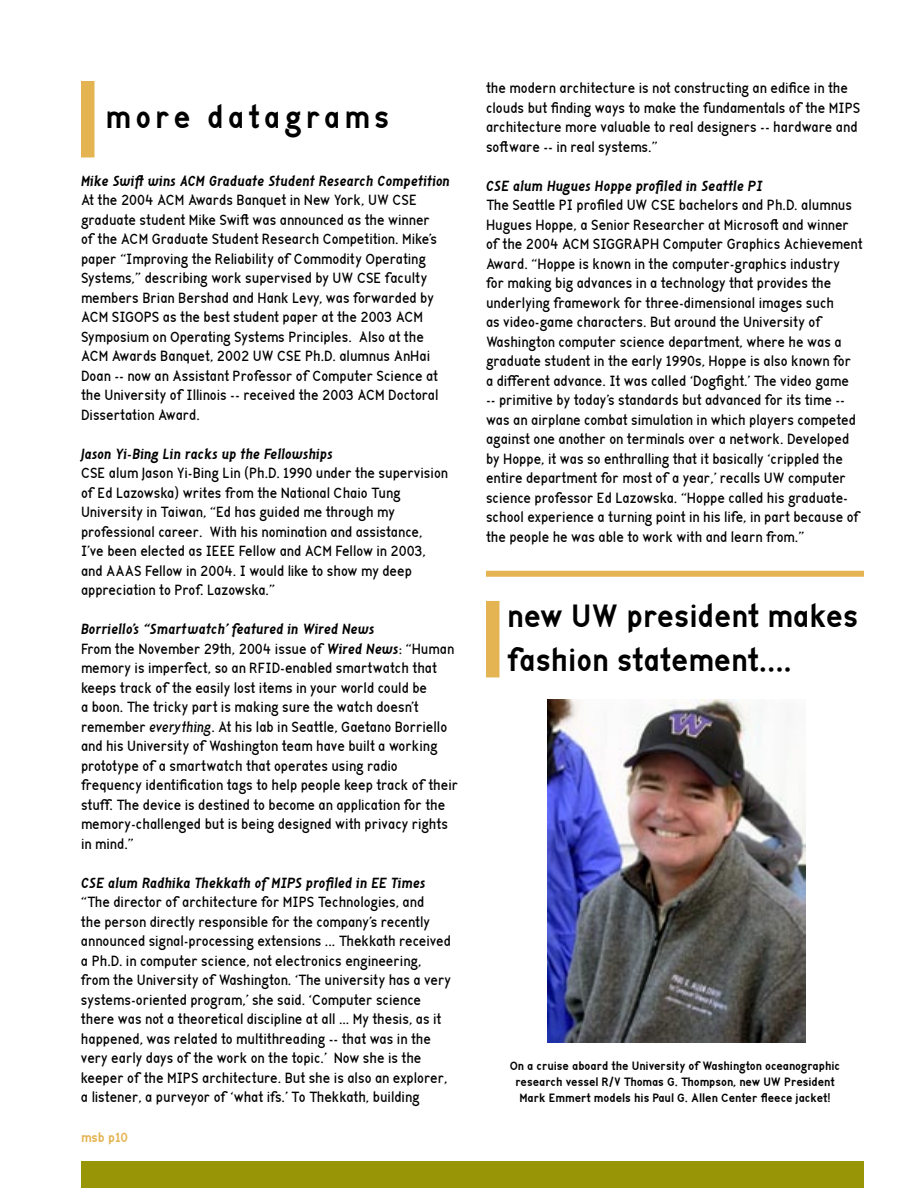
<style>
.page{position:relative;width:918px;height:1188px;background:#fff}
.page>*{position:absolute;margin:0;border:0;box-sizing:border-box;transform-origin:0 0}
.t1{font:700 36px/43.2px "Gf Index";color:#000}
.t2{font:700 36px "Gf Index";letter-spacing:.115em;color:#000}
.t3{font:16.5px/19.5px "Gf Index";color:#000}
.t4{font:italic 700 16.5px "Gf Index";color:#000}
.t5{font:700 15px "Gf Index";color:#e4b453}
.t6{font:700 13.5px/16.2px "Gf Index";color:#000;text-align:center}
.s1{font-weight:700;font-style:italic}
.s2{font-style:italic}
</style>
<div class="page">
<div style="left:81px;top:1161px;width:783px;height:27px;background:#989606"></div>
<div style="left:82px;top:82px;width:12px;height:75px;background:#e4b453"></div>
<div style="left:81px;top:81px;width:13px;height:77px;border:2px solid #e4b453"></div>
<div style="left:486px;top:571px;width:378px;height:6px;background:#e4b453"></div>
<img style="left:547px;top:699px;width:258px;height:343px">
<div style="left:487px;top:602px;width:12px;height:75px;background:#e4b453"></div>
<div style="left:486px;top:601px;width:14px;height:76px;border:2px solid #e4b453"></div>
<h1 class="t2" style="left:105px;top:99px;width:285px">more datagrams</h1>
<p class="t4" style="left:81px;top:172px;width:371px">Mike Swift wins ACM Graduate Student Research Competition</p>
<p class="t3" style="left:81px;top:191px;width:359px">At the 2004 ACM Awards Banquet in New York, UW CSE graduate student Mike Swift was announced as the winner of the ACM Graduate Student Research Competition. Mike’s paper “Improving the Reliability of Commodity Operating Systems,” describing work supervised by UW CSE faculty members Brian Bershad and Hank Levy, was forwarded by ACM SIGOPS as the best student paper at the 2003 ACM Symposium on Operating Systems Principles. Also at the ACM Awards Banquet, 2002 UW CSE Ph.D. alumnus AnHai Doan -- now an Assistant Professor of Computer Science at the University of Illinois -- received the 2003 ACM Doctoral Dissertation Award.</p>
<p class="t4" style="left:81px;top:445px;width:253px">Jason Yi-Bing Lin racks up the Fellowships</p>
<p class="t3" style="left:81px;top:464px;width:369px">CSE alum Jason Yi-Bing Lin (Ph.D. 1990 under the supervision of Ed Lazowska) writes from the National Chaio Tung University in Taiwan, “Ed has guided me through my professional career. With his nomination and assistance, I’ve been elected as IEEE Fellow and ACM Fellow in 2003, and AAAS Fellow in 2004. I would like to show my deep appreciation to Prof. Lazowska.”</p>
<p class="t3" style="left:81px;top:620px;width:379px"><span class="s1">Borriello’s “Smartwatch’ featured in Wired News<br></span>From the November 29th, 2004 issue of <span class="s1">Wired News</span>: “Human memory is imperfect, so an RFID-enabled smartwatch that keeps track of the easily lost items in your world could be<br>a boon. The tricky part is making sure the watch doesn’t remember <span class="s2">everything</span>. At his lab in Seattle, Gaetano Borriello and his University of Washington team have built a working prototype of a smartwatch that operates using radio frequency identification tags to help people keep track of their stuff. The device is destined to become an application for the memory-challenged but is being designed with privacy rights in mind.”</p>
<p class="t4" style="left:81px;top:874px;width:346px">CSE alum Radhika Thekkath of MIPS profiled in EE Times</p>
<p class="t3" style="left:81px;top:893px;width:372px">“The director of architecture for MIPS Technologies, and<br>the person directly responsible for the company’s recently announced signal-processing extensions ... Thekkath received a Ph.D. in computer science, not electronics engineering, from the University of Washington. ‘The university has a very systems-oriented program,’ she said. ‘Computer science there was not a theoretical discipline at all ... My thesis, as it happened, was related to multithreading -- that was in the very early days of the work on the topic.’ Now she is the keeper of the MIPS architecture. But she is also an explorer, a listener, a purveyor of ‘what ifs.’ To Thekkath, building</p>
<p class="t5" style="left:81px;top:1129px;width:48px">msb p10</p>
<p class="t3" style="left:486px;top:79px;width:376px">the modern architecture is not constructing an edifice in the clouds but finding ways to make the fundamentals of the MIPS architecture more valuable to real designers -- hardware and software -- in real systems.”</p>
<p class="t4" style="left:486px;top:178px;width:278px">CSE alum Hugues Hoppe profiled in Seattle PI</p>
<p class="t3" style="left:486px;top:196px;width:378px">The Seattle PI profiled UW CSE bachelors and Ph.D. alumnus Hugues Hoppe, a Senior Researcher at Microsoft and winner of the 2004 ACM SIGGRAPH Computer Graphics Achievement Award. “Hoppe is known in the computer-graphics industry<br>for making big advances in a technology that provides the underlying framework for three-dimensional images such<br>as video-game characters. But around the University of Washington computer science department, where he was a graduate student in the early 1990s, Hoppe is also known for<br>a different advance. It was called ‘Dogfight.’ The video game -- primitive by today’s standards but advanced for its time -- was an airplane combat simulation in which players competed against one another on terminals over a network. Developed by Hoppe, it was so enthralling that it basically ‘crippled the entire department for most of a year,’ recalls UW computer science professor Ed Lazowska. “Hoppe called his graduate&shy;school experience a turning point in his life, in part because of the people he was able to work with and learn from.”</p>
<h1 class="t1" style="left:507px;top:596px;width:353px">new UW president makes fashion statement....</h1>
<p class="t6" style="left:510px;top:1058px;width:332px">On a cruise aboard the University of Washington oceanographic research vessel R/V Thomas G. Thompson, new UW President<br>Mark Emmert models his Paul G. Allen Center fleece jacket!</p>
</div>
